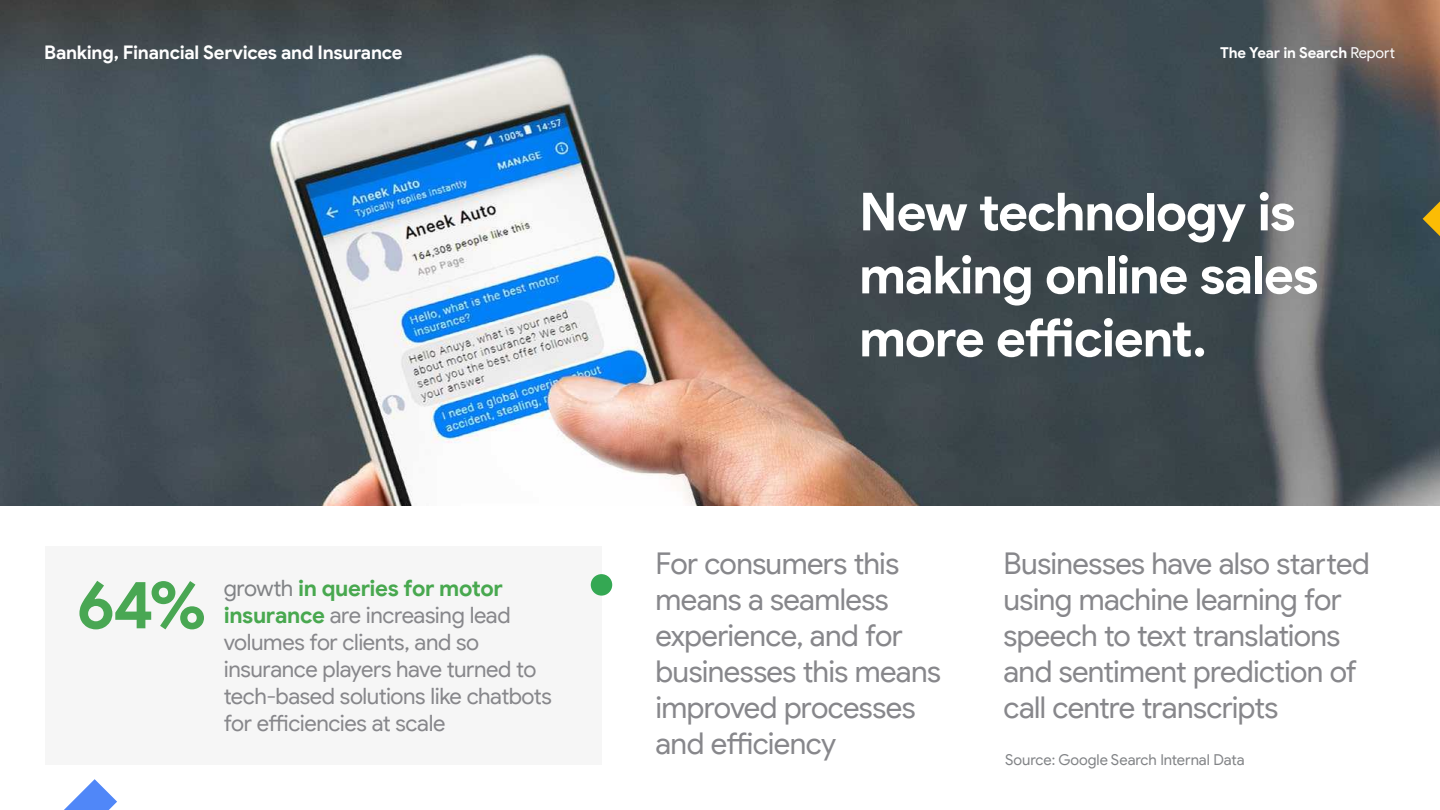
<style>
.page{position:relative;width:1440px;height:810px;background:#fff}
.page>*{position:absolute;margin:0;border:0;box-sizing:border-box;transform-origin:0 0}
.t1{font:700 67.5px "Google Sans Display";color:#49a753}
.t2{font:700 52.5px/63px "Google Sans Display";letter-spacing:-.025em;color:#fff}
.t3{font:30px/36px "Google Sans Display";letter-spacing:-.02em;color:#87878b}
.t4{font:22.5px/27px "Google Sans Display";letter-spacing:-.02em;color:#87878b}
.t5{font:700 18.75px "Google Sans Display";letter-spacing:-.015em;color:#fff}
.t6{font:15px "Google Sans Display";color:#818386}
.t7{font:700 15px "Google Sans Display";letter-spacing:-.015em;color:#fff}
.s1{font-weight:400}
.s2{color:#818386}
.s3{font-weight:700;color:#48a84f}
</style>
<div class="page">
<svg style="left:64px;top:779px;width:53px;height:31px"></svg>
<div style="left:45px;top:547px;width:557px;height:218px;background:#f6f6f6"></div>
<img style="left:0;top:0;width:1440px;height:506px">
<svg style="left:1423px;top:201px;width:17px;height:35px"></svg>
<div style="left:591px;top:574px;width:21px;height:22px;background:#34a853;border-radius:50%"></div>
<p class="t5" style="left:44px;top:41px;width:360px">Banking, Financial Services and Insurance</p>
<p class="t7" style="left:1220px;top:44px;width:176px">The Year in Search <span class="s1">Report</span></p>
<h1 class="t1" style="left:76px;top:563px;width:132px">64%</h1>
<p class="t4" style="left:224px;top:574px;width:330px"><span class="s2">growth</span> <span class="s3">in queries for motor insurance</span> are increasing lead volumes for clients, and so insurance players have turned to tech-based solutions like chatbots for efficiencies at scale</p>
<h2 class="t2" style="left:859px;top:181px;width:461px">New technology is making online sales more efficient.</h2>
<p class="t3" style="left:656px;top:546px;width:287px">For consumers this means a seamless experience, and for businesses this means improved processes and efficiency</p>
<p class="t3" style="left:1004px;top:546px;width:368px">Businesses have also started using machine learning for speech to text translations and sentiment prediction of call centre transcripts</p>
<p class="t6" style="left:1005px;top:751px;width:241px">Source: Google Search Internal Data</p>
</div>
